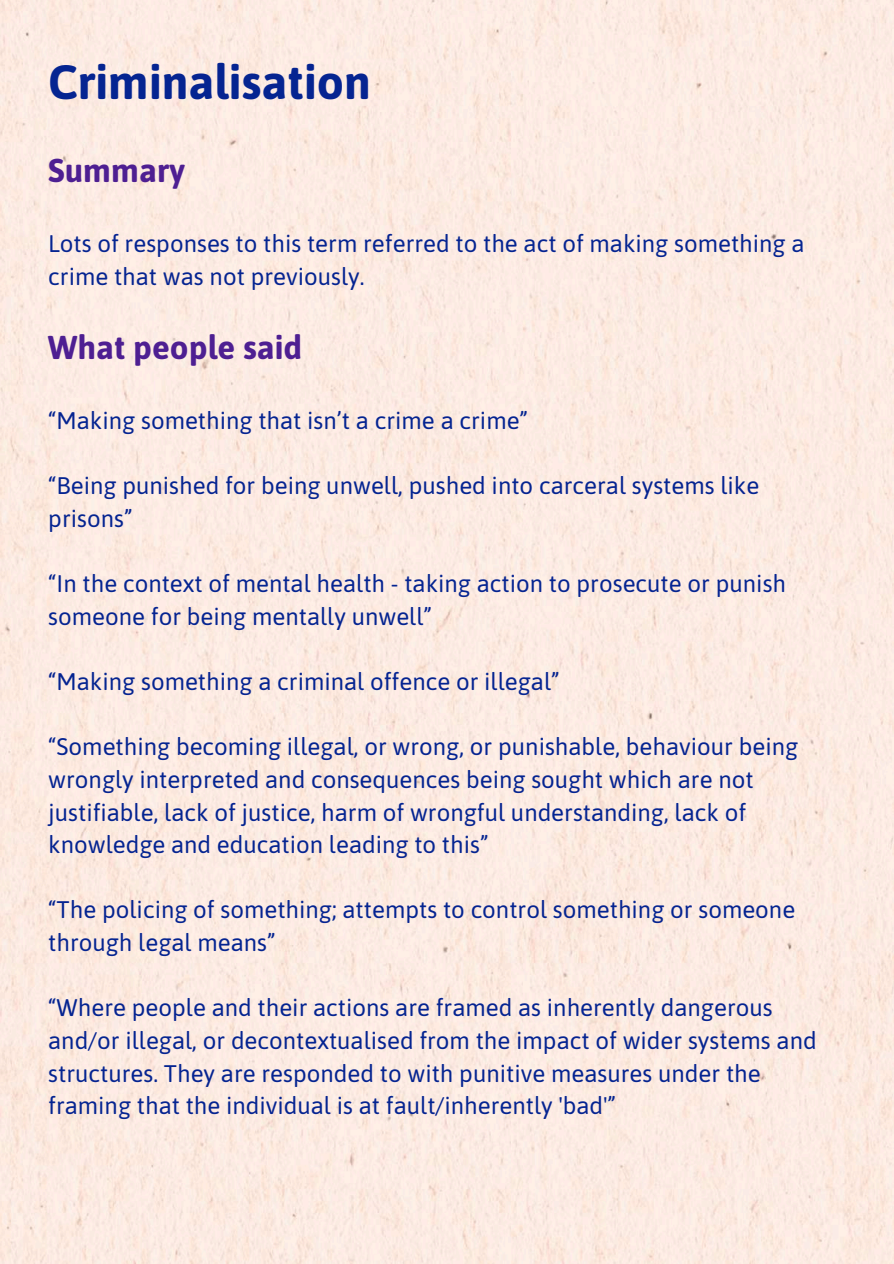
<style>
.page{position:relative;width:894px;height:1264px;background:#fff}
.page>*{position:absolute;margin:0;border:0;box-sizing:border-box;transform-origin:0 0}
.t1{font:700 48px "Asap";color:#052491}
.t2{font:700 33px "Asap";color:#4e1f92}
.t3{font:24px/32.7px "Asap";color:#052491}
</style>
<div class="page">
<div style="left:0;top:0;width:893px;height:1263px;background:#fcebe2"></div>
<h1 class="t1" style="left:48px;top:54px;width:324px">Criminalisation</h1>
<h2 class="t2" style="left:48px;top:151px;width:138px">Summary</h2>
<p class="t3" style="left:48px;top:227px;width:757px">Lots of responses to this term referred to the act of making something a crime that was not previously.</p>
<h2 class="t2" style="left:48px;top:328px;width:255px">What people said</h2>
<p class="t3" style="left:48px;top:404px;width:481px">“Making something that isn’t a crime a crime”</p>
<p class="t3" style="left:48px;top:469px;width:712px">“Being punished for being unwell, pushed into carceral systems like prisons”</p>
<p class="t3" style="left:48px;top:567px;width:739px">“In the context of mental health - taking action to prosecute or punish someone for being mentally unwell”</p>
<p class="t3" style="left:48px;top:665px;width:512px">“Making something a criminal offence or illegal”</p>
<p class="t3" style="left:48px;top:730px;width:751px">“Something becoming illegal, or wrong, or punishable, behaviour being wrongly interpreted and consequences being sought which are not justifiable, lack of justice, harm of wrongful understanding, lack of knowledge and education leading to this”</p>
<p class="t3" style="left:48px;top:893px;width:748px">“The policing of something; attempts to control something or someone through legal means”</p>
<p class="t3" style="left:48px;top:991px;width:769px">“Where people and their actions are framed as inherently dangerous and/or illegal, or decontextualised from the impact of wider systems and structures. They are responded to with punitive measures under the framing that the individual is at fault/inherently 'bad'”</p>
</div>
